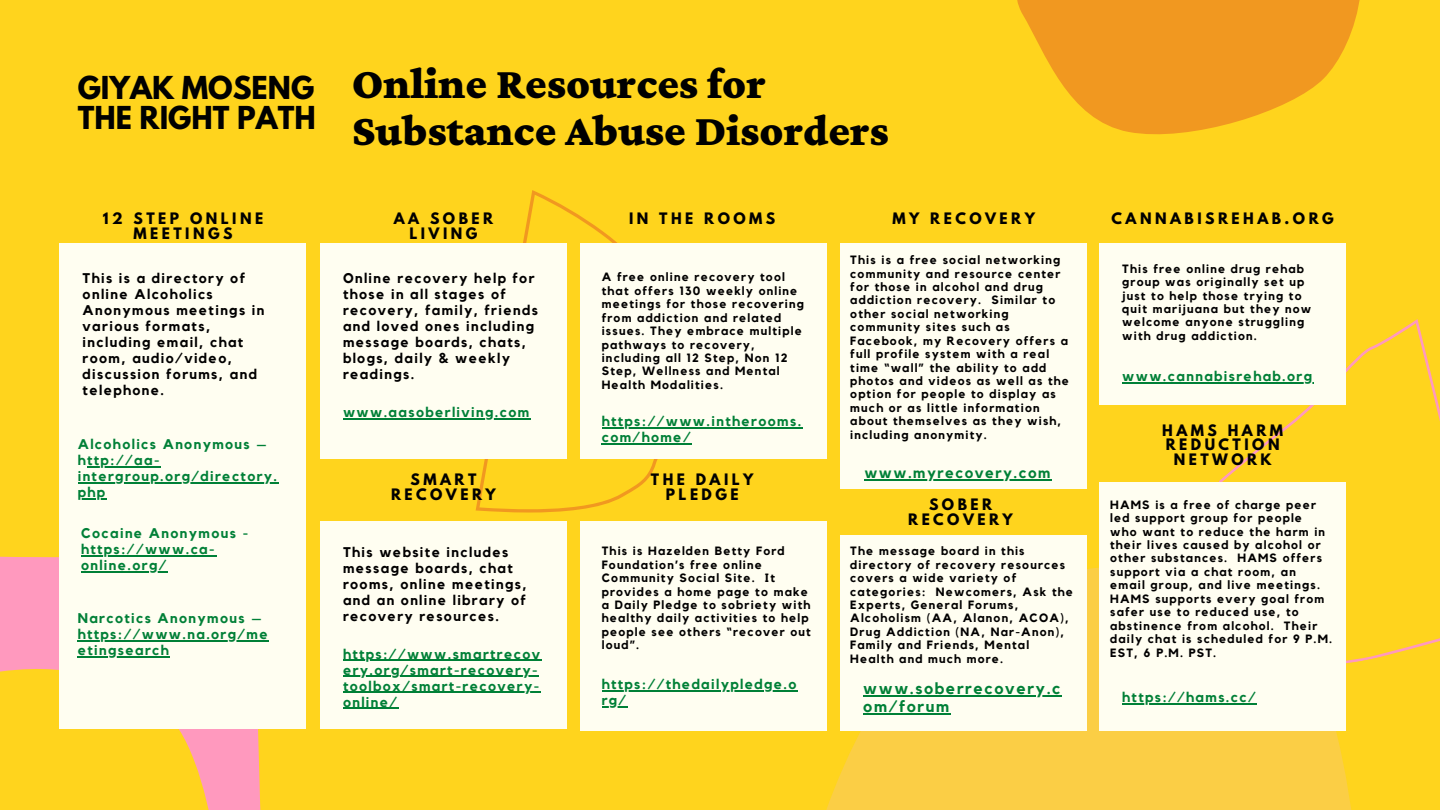
<style>
.page{position:relative;width:1440px;height:810px;background:#ffd41d}
.page>*{position:absolute;margin:0;border:0;box-sizing:border-box;transform-origin:0 0}
.t1{font:900 44.9px/47.1px "Crimson Pro";color:#000}
.t2{font:700 28px/29.3px "League Spartan";color:#000}
.t3{font:700 16px/18.6px "Kollektif";letter-spacing:.1em;color:#008037}
.t4{font:700 15px "Kollektif";letter-spacing:.1em;color:#008037}
.t5{font:700 14px/16px "Kollektif";letter-spacing:.1em;color:#000}
.t6{font:700 14px/16px "Kollektif";letter-spacing:.1em;color:#008037}
.t7{font:700 14px/14.6px "League Spartan";letter-spacing:.25em;color:#000;text-align:center}
.t8{font:700 12px/13.4px "Kollektif";letter-spacing:.1em;color:#000}
</style>
<div class="page">
<svg style="left:0;top:545px;width:261px;height:265px"></svg>
<div style="left:580px;top:522px;width:247px;height:209px;background:#fffef1"></div>
<svg style="left:826px;top:567px;width:525px;height:243px;background:#fbce41"></svg>
<div style="left:840px;top:535px;width:247px;height:196px;background:#fffef1"></div>
<svg style="left:1017px;top:0;width:343px;height:135px;fill:#f19820"></svg>
<svg style="left:476px;top:190px;width:208px;height:323px"></svg>
<svg style="left:1219px;top:319px;width:221px;height:374px"></svg>
<div style="left:60px;top:243px;width:246px;height:486px;background:#fffef1"></div>
<div style="left:580px;top:243px;width:247px;height:215px;background:#fffef1"></div>
<div style="left:320px;top:243px;width:247px;height:215px;background:#fffef1"></div>
<div style="left:840px;top:243px;width:247px;height:246px;background:#fffef1"></div>
<div style="left:1099px;top:243px;width:247px;height:162px;background:#fffef1"></div>
<hr style="left:81px;top:556px;width:135px;height:1px;background:#008037">
<hr style="left:81px;top:572px;width:87px;height:1px;background:#008037">
<hr style="left:602px;top:427px;width:201px;height:1px;background:#008037">
<hr style="left:602px;top:443px;width:90px;height:1px;background:#008037">
<hr style="left:864px;top:479px;width:188px;height:1px;background:#008037">
<hr style="left:1122px;top:382px;width:191px;height:2px;background:#008037">
<hr style="left:78px;top:641px;width:191px;height:1px;background:#008037">
<hr style="left:78px;top:657px;width:92px;height:1px;background:#008037">
<hr style="left:343px;top:419px;width:188px;height:1px;background:#008037">
<div style="left:1099px;top:482px;width:247px;height:249px;background:#fffef1"></div>
<hr style="left:1122px;top:703px;width:135px;height:2px;background:#008037">
<hr style="left:87px;top:466px;width:74px;height:2px;background:#008037">
<hr style="left:78px;top:482px;width:201px;height:2px;background:#008037">
<hr style="left:78px;top:498px;width:28px;height:2px;background:#008037">
<div style="left:320px;top:522px;width:247px;height:207px;background:#fffef1"></div>
<hr style="left:343px;top:660px;width:198px;height:1px;background:#008037">
<hr style="left:343px;top:676px;width:196px;height:1px;background:#008037">
<hr style="left:343px;top:692px;width:198px;height:1px;background:#008037">
<hr style="left:343px;top:708px;width:56px;height:1px;background:#008037">
<hr style="left:602px;top:690px;width:196px;height:1px;background:#008037">
<svg style="left:602px;top:706px;width:26px;height:1px"></svg>
<hr style="left:863px;top:695px;width:199px;height:1px;background:#008037">
<hr style="left:863px;top:713px;width:88px;height:2px;background:#008037">
<h2 class="t2" style="left:78px;top:77px;width:240px">GIYAK MOSENG<br>THE RIGHT PATH</h2>
<p class="t7" style="left:103px;top:213px;width:162px">12 STEP ONLINE<br>MEETINGS</p>
<h1 class="t1" style="left:352px;top:59px;width:538px">Online Resources for<br>Substance Abuse Disorders</h1>
<p class="t7" style="left:394px;top:213px;width:101px">AA SOBER<br>LIVING</p>
<p class="t7" style="left:629px;top:213px;width:148px">IN THE ROOMS</p>
<p class="t7" style="left:892px;top:213px;width:144px">MY RECOVERY</p>
<p class="t7" style="left:1112px;top:213px;width:224px">CANNABISREHAB.ORG</p>
<p class="t8" style="left:850px;top:254px;width:220px">This is a free social networking community and resource center for those in alcohol and drug addiction recovery. Similar to other social networking community sites such as<br>Facebook, my Recovery offers a full profile system with a real time “wall” the ability to add photos and videos as well as the option for people to display as much or as little information about themselves as they wish, including anonymity.</p>
<p class="t8" style="left:1122px;top:262px;width:191px">This free online drug rehab group was originally set up just to help those trying to quit marijuana but they now welcome anyone struggling with drug addiction.</p>
<p class="t5" style="left:83px;top:270px;width:183px">This is a directory of online Alcoholics<br>Anonymous meetings in various formats, including email, chat room, audio/video, discussion forums, and telephone.</p>
<p class="t5" style="left:343px;top:270px;width:196px">Online recovery help for those in all stages of recovery, family, friends and loved ones including message boards, chats, blogs, daily &amp; weekly readings.</p>
<p class="t8" style="left:602px;top:271px;width:204px">A free online recovery tool that offers 130 weekly online meetings for those recovering from addiction and related issues. They embrace multiple pathways to recovery, including all 12 Step, Non 12<br>Step, Wellness and Mental<br>Health Modalities.</p>
<p class="t6" style="left:1122px;top:369px;width:191px">www.cannabisrehab.org</p>
<p class="t6" style="left:343px;top:405px;width:188px">www.aasoberliving.com</p>
<p class="t6" style="left:602px;top:413px;width:201px">https://www.intherooms. com/home/</p>
<p class="t7" style="left:1162px;top:424px;width:122px">HAMS HARM<br>REDUCTION<br>NETWORK</p>
<p class="t8" style="left:1110px;top:498px;width:224px">HAMS is a free of charge peer led support group for people<br>who want to reduce the harm in their lives caused by alcohol or other substances. HAMS offers support via a chat room, an email group, and live meetings.<br>HAMS supports every goal from safer use to reduced use, to abstinence from alcohol. Their daily chat is scheduled for 9 P.M.<br>EST, 6 P.M. PST.</p>
<p class="t6" style="left:78px;top:437px;width:201px">Alcoholics Anonymous – http://aa&shy;intergroup.org/directory. php</p>
<p class="t4" style="left:864px;top:465px;width:187px">www.myrecovery.com</p>
<p class="t7" style="left:391px;top:474px;width:106px">SMART<br>RECOVERY</p>
<p class="t7" style="left:651px;top:474px;width:104px">THE DAILY<br>PLEDGE</p>
<p class="t7" style="left:908px;top:499px;width:106px">SOBER<br>RECOVERY</p>
<p class="t6" style="left:81px;top:526px;width:169px">Cocaine Anonymous - https://www.ca&shy;online.org/</p>
<p class="t8" style="left:602px;top:545px;width:211px">This is Hazelden Betty Ford<br>Foundation’s free online<br>Community Social Site. It provides a home page to make a Daily Pledge to sobriety with healthy daily activities to help people see others “recover out loud”.</p>
<p class="t8" style="left:850px;top:545px;width:224px">The message board in this directory of recovery resources covers a wide variety of categories: Newcomers, Ask the<br>Experts, General Forums,<br>Alcoholism (AA, Alanon, ACOA),<br>Drug Addiction (NA, Nar-Anon),<br>Family and Friends, Mental<br>Health and much more.</p>
<p class="t5" style="left:343px;top:545px;width:185px">This website includes message boards, chat rooms, online meetings, and an online library of recovery resources.</p>
<p class="t6" style="left:343px;top:646px;width:199px">https://www.smartrecov ery.org/smart-recovery&shy;toolbox/smart-recovery&shy;online/</p>
<p class="t6" style="left:78px;top:611px;width:191px">Narcotics Anonymous – https://www.na.org/me etingsearch</p>
<p class="t6" style="left:602px;top:677px;width:196px">https://thedailypledge.o rg/</p>
<h3 class="t3" style="left:863px;top:679px;width:199px">www.soberrecovery.c om/forum</h3>
<p class="t6" style="left:1122px;top:690px;width:135px">https://hams.cc/</p>
</div>
